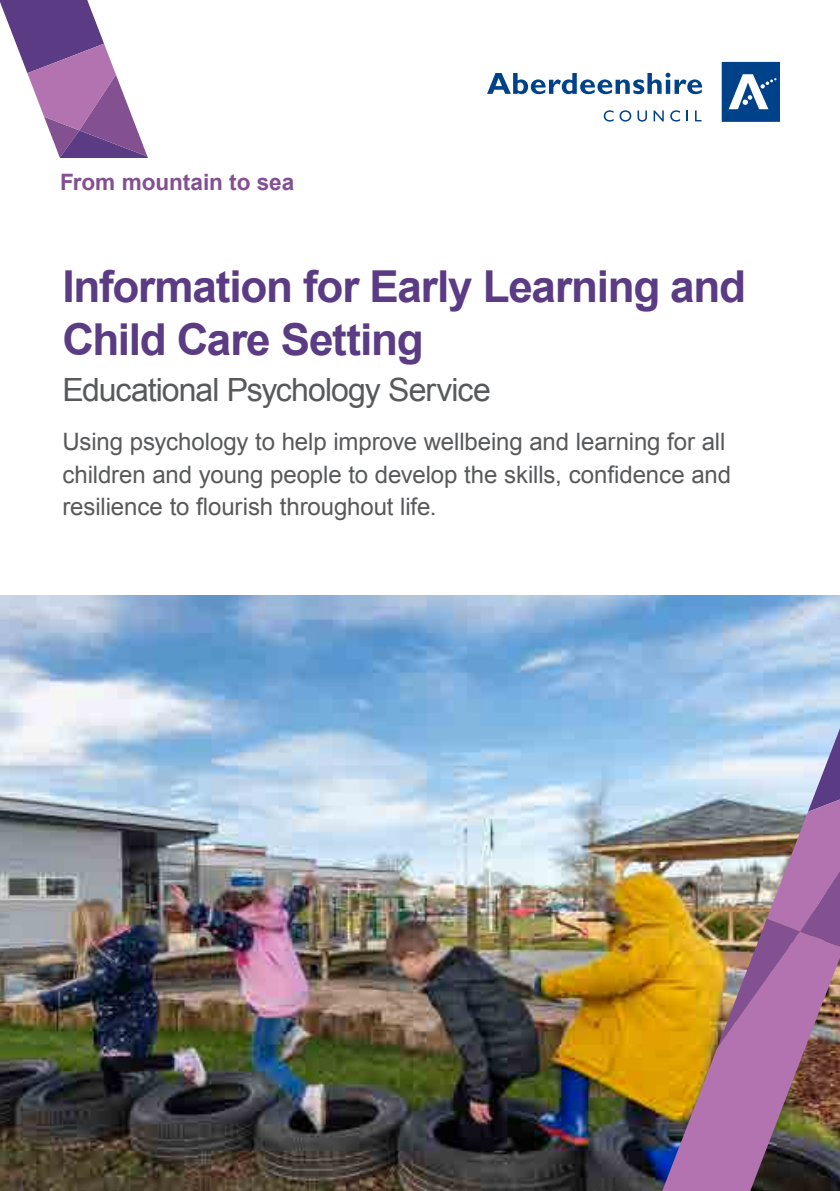
<style>
.page{position:relative;width:840px;height:1191px;background:#fff}
.page>*{position:absolute;margin:0;border:0;box-sizing:border-box;transform-origin:0 0}
.t1{font:700 44px/52.8px "Arial";letter-spacing:-.03em;color:#5b3b84}
.t2{font:32px "Arial";letter-spacing:-.03em;color:#58595b}
.supporting_text{font:24px/32px "Arial";letter-spacing:-.005em;color:#58595b}
.t3{font:700 22.6px "Arial";letter-spacing:-.005em;color:#835091}
</style>
<div class="page">
<img style="left:0;top:595px;width:839px;height:596px">
<img style="left:662px;top:931px;width:177px;height:260px">
<img style="left:716px;top:728px;width:123px;height:320px">
<svg style="left:0;top:0;width:148px;height:158px"></svg>
<svg style="left:721px;top:62px;width:58px;height:60px"></svg>
<svg style="left:487px;top:73px;width:214px;height:21px"></svg>
<svg style="left:603px;top:110px;width:10px;height:12px"></svg>
<svg style="left:619px;top:110px;width:12px;height:12px"></svg>
<svg style="left:637px;top:110px;width:9px;height:12px"></svg>
<svg style="left:653px;top:110px;width:10px;height:11px"></svg>
<svg style="left:670px;top:110px;width:9px;height:12px"></svg>
<svg style="left:695px;top:110px;width:6px;height:11px"></svg>
<p class="t3" style="left:60px;top:167px;width:235px">From mountain to sea</p>
<p class="t1" style="left:62px;top:261px;width:684px">Information for Early Learning and<br>Child Care Setting</p>
<p class="t2" style="left:62px;top:369px;width:429px">Educational Psychology Service</p>
<p class="supporting_text" style="left:62px;top:426px;width:670px">Using psychology to help improve wellbeing and learning for all children and young people to develop the skills, confidence and resilience to flourish throughout life.</p>
</div>
